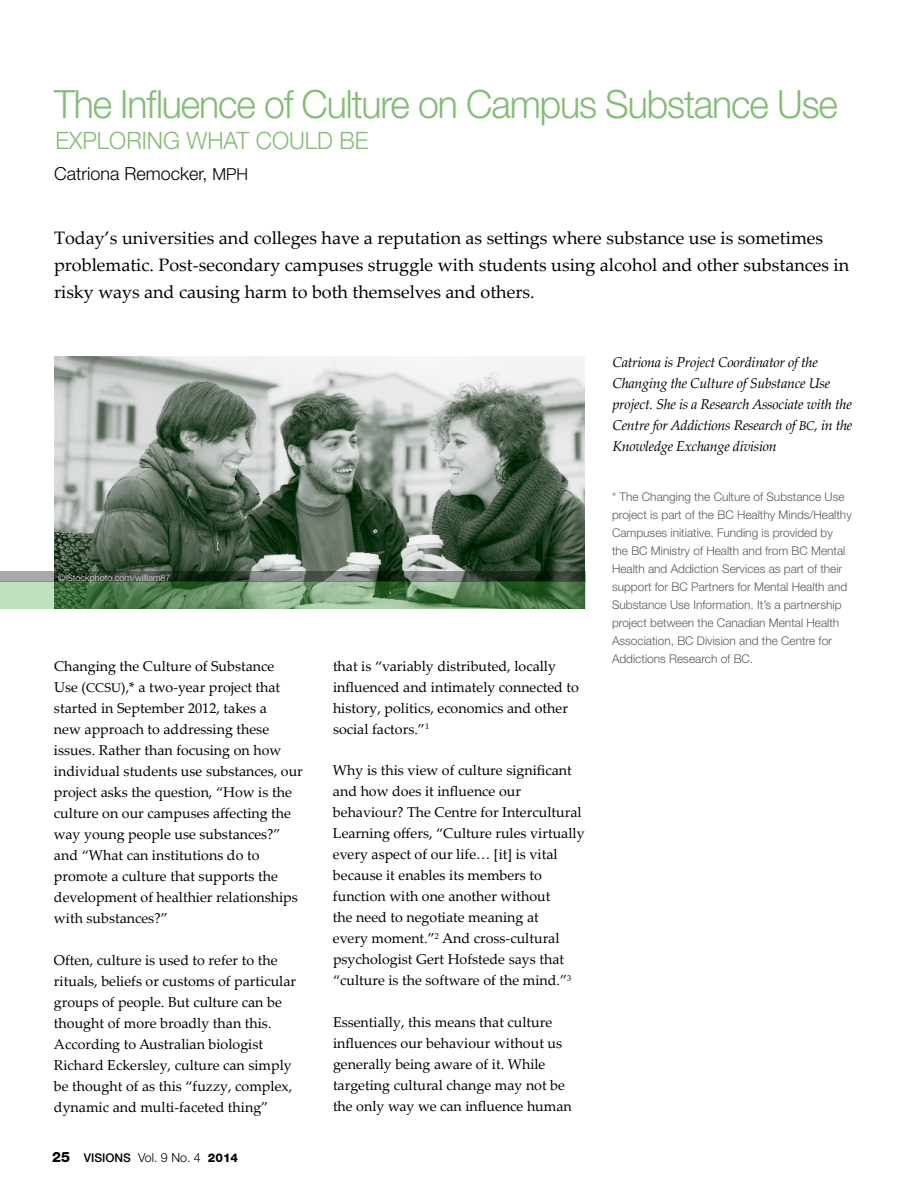
<style>
.page{position:relative;width:918px;height:1188px;background:#fff}
.page>*{position:absolute;margin:0;border:0;box-sizing:border-box;transform-origin:0 0}
.t1{font:300 39px "Helvetica Neue LT Std";letter-spacing:-.03em;color:#81bd72;scale:.96 1}
.t2{font:300 24px "Helvetica Neue LT Std";color:#81bd72;scale:.96 1}
.t3{font:18px/27px "Palatino Linotype";color:#000}
.t4{font:300 18px "Helvetica Neue LT Std";color:#000}
.t5{font:14.25px/21px "Palatino Linotype";color:#000}
.t6{font:italic 14.25px/21px "Palatino Linotype";letter-spacing:-.02em;color:#000}
.t7{font:300 12.45px "Helvetica Neue LT Std";color:#000}
.t8{font:300 12px/18px "Helvetica Neue LT Std";color:#58595b}
.t9{font:300 9px "Helvetica Neue LT Std";color:#e6e7e8}
.s1{font-size:16.5px}
.s2{font-size:12.75px}
.s3{font-weight:800;font-size:14.25px}
.s4{font-weight:500;font-size:12px}
.s5{font-weight:800;font-size:12px}
</style>
<div class="page">
<img style="left:54px;top:357px;width:531px;height:215px">
<svg style="left:0;top:582px;width:585px;height:27px;background:#6a9468"></svg>
<svg style="left:0;top:572px;width:585px;height:10px;background:#4b574c"></svg>
<h1 class="t1" style="left:54px;top:81px;width:818px">The Influence of Culture on Campus Substance Use</h1>
<h2 class="t2" style="left:56px;top:126px;width:30px">Exploring</h2>
<h2 class="t2" style="left:187px;top:126px;width:18px">what</h2>
<h2 class="t2" style="left:256px;top:126px;width:17px">could</h2>
<h2 class="t2" style="left:339px;top:126px;width:15px">be</h2>
<p class="t4" style="left:54px;top:163px;width:196px">Catriona Remocker, <span class="s1">MPH</span></p>
<p class="t3" style="left:54px;top:224px;width:797px">Today’s universities and colleges have a reputation as settings where substance use is sometimes problematic. Post-secondary campuses struggle with students using alcohol and other substances in risky ways and causing harm to both themselves and others.</p>
<p class="t9" style="left:58px;top:572px;width:114px">©iStockphoto.com/william87</p>
<p class="t5" style="left:54px;top:655px;width:250px">Changing the Culture of Substance<br>Use (<span class="s2">CCSU</span>),* a two-year project that started in September 2012, takes a<br>new approach to addressing these issues. Rather than focusing on how individual students use substances, our project asks the question, “How is the culture on our campuses affecting the way young people use substances?” and “What can institutions do to promote a culture that supports the development of healthier relationships with substances?”</p>
<p class="t5" style="left:54px;top:950px;width:244px">Often, culture is used to refer to the rituals, beliefs or customs of particular groups of people. But culture can be thought of more broadly than this.<br>According to Australian biologist Richard Eckersley, culture can simply be thought of as this “fuzzy, complex, dynamic and multi-faceted thing”</p>
<p class="t7" style="left:52px;top:1150px;width:188px"><span class="s3">25</span> <span class="s4">VISIONS</span> Vol. 9 No. 4 <span class="s5">2014</span></p>
<p class="t5" style="left:333px;top:655px;width:247px">that is “variably distributed, locally influenced and intimately connected to history, politics, economics and other social factors.”<sup>1</sup></p>
<p class="t5" style="left:333px;top:760px;width:253px">Why is this view of culture significant and how does it influence our behaviour? The Centre for Intercultural Learning offers, “Culture rules virtually every aspect of our life… [it] is vital because it enables its members to function with one another without<br>the need to negotiate meaning at<br>every moment.”<sup>2</sup> And cross-cultural psychologist Gert Hofstede says that “culture is the software of the mind.”<sup>3</sup></p>
<p class="t5" style="left:333px;top:1012px;width:240px">Essentially, this means that culture influences our behaviour without us generally being aware of it. While targeting cultural change may not be the only way we can influence human</p>
<p class="t6" style="left:612px;top:352px;width:242px">Catriona is Project Coordinator of the Changing the Culture of Substance Use project. She is a Research Associate with the Centre for Addictions Research of <span class="s2">BC</span>, in the Knowledge Exchange division</p>
<p class="t8" style="left:612px;top:487px;width:241px">* The Changing the Culture of Substance Use project is part of the BC Healthy Minds/Healthy Campuses initiative. Funding is provided by the BC Ministry of Health and from BC Mental Health and Addiction Services as part of their support for BC Partners for Mental Health and Substance Use Information. It’s a partnership project between the Canadian Mental Health Association, BC Division and the Centre for Addictions Research of BC.</p>
</div>
